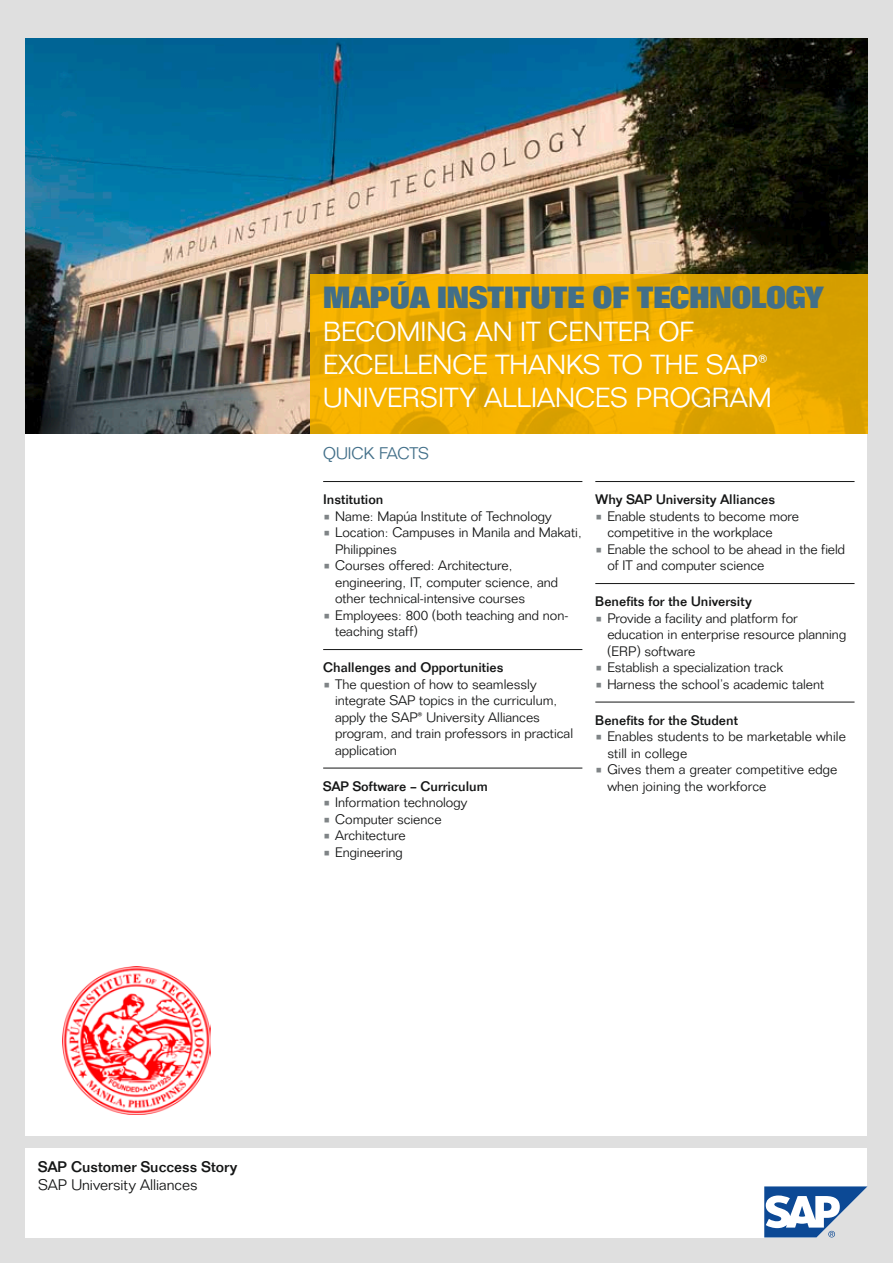
<style>
.page{position:relative;width:893px;height:1263px;background:#dfdfdf}
.page>*{position:absolute;margin:0;border:0;box-sizing:border-box;transform-origin:0 0}
.t1{font:30px "SAP Sans 2007 Extra Bold Cond";color:#426f89}
.t2{font:300 27px "SAP Sans 2007";color:#fff}
.t3{font:300 16.5px "SAP Sans 2007";color:#426f89}
.t4{font:500 15px "SAP Sans 2007";color:#151616}
.t5{font:300 15px "SAP Sans 2007";color:#151616}
.t6{font:300 13.5px/16.5px "SAP Sans 2007";color:#151616}
.t7{font:500 13.5px "SAP Sans 2007";color:#151616}
.s1{font-size:12.75px;color:#7f8486}
</style>
<div class="page">
<div style="left:26px;top:1148px;width:841px;height:89px;background:#fff"></div>
<img style="left:26px;top:38px;width:841px;height:396px">
<div style="left:26px;top:434px;width:841px;height:701px;background:#fff"></div>
<hr style="left:323px;top:481px;width:259px;height:1px;background:#151616">
<hr style="left:323px;top:649px;width:259px;height:1px;background:#151616">
<hr style="left:323px;top:768px;width:259px;height:1px;background:#151616">
<hr style="left:595px;top:481px;width:259px;height:1px;background:#151616">
<hr style="left:595px;top:583px;width:259px;height:1px;background:#151616">
<hr style="left:595px;top:702px;width:259px;height:1px;background:#151616">
<svg style="left:310px;top:274px;width:557px;height:160px;fill:#f1af00"></svg>
<svg style="left:764px;top:1186px;width:104px;height:52px"></svg>
<img style="left:63px;top:967px;width:147px;height:147px">
<h1 class="t1" style="left:323px;top:279px;width:502px">MAPÚA INSTITUTE OF TECHNOLOGY</h1>
<h2 class="t2" style="left:323px;top:316px;width:91px">Becoming</h2>
<h2 class="t2" style="left:475px;top:316px;width:111px">an IT Center</h2>
<h2 class="t2" style="left:658px;top:316px;width:37px">of</h2>
<h2 class="t2" style="left:323px;top:349px;width:48px">Excellence</h2>
<h2 class="t2" style="left:495px;top:349px;width:34px">Than</h2>
<h2 class="t2" style="left:566px;top:349px;width:101px">ks to the</h2>
<h2 class="t2" style="left:706px;top:349px;width:64px">SAP®</h2>
<h2 class="t2" style="left:323px;top:382px;width:79px">Universit</h2>
<h2 class="t2" style="left:459px;top:382px;width:59px">y Alliances</h2>
<h2 class="t2" style="left:635px;top:382px;width:76px">Program</h2>
<p class="t3" style="left:323px;top:444px;width:76px">Quick facts</p>
<p class="t7" style="left:323px;top:491px;width:62px">Institution</p>
<p class="t6" style="left:323px;top:508px;width:230px"><span class="s1">•</span> Name: Mapúa Institute of Technology</p>
<p class="t6" style="left:335px;top:524px;width:248px;text-indent:-12px"><span class="s1">•</span> Location: Campuses in Manila and Makati,<br>Philippines</p>
<p class="t6" style="left:335px;top:557px;width:224px;text-indent:-12px"><span class="s1">•</span> Courses offered: Architecture, engineering, IT, computer science, and other technical-intensive courses</p>
<p class="t6" style="left:335px;top:607px;width:235px;text-indent:-12px"><span class="s1">•</span> Employees: 800 (both teaching and non&shy;teaching staff)</p>
<p class="t7" style="left:323px;top:659px;width:182px">Challenges and Opportunities</p>
<p class="t6" style="left:335px;top:676px;width:239px;text-indent:-12px"><span class="s1">•</span> The question of how to seamlessly integrate SAP topics in the curriculum, apply the SAP® University Alliances program, and train professors in practical application</p>
<p class="t7" style="left:323px;top:778px;width:166px">SAP Software – Curriculum</p>
<p class="t6" style="left:323px;top:794px;width:146px"><span class="s1">•</span> Information technology</p>
<p class="t6" style="left:323px;top:811px;width:120px"><span class="s1">•</span> Computer science</p>
<p class="t6" style="left:323px;top:827px;width:84px"><span class="s1">•</span> Architecture</p>
<p class="t6" style="left:323px;top:844px;width:81px"><span class="s1">•</span> Engineering</p>
<p class="t7" style="left:595px;top:491px;width:181px">Why SAP University Alliances</p>
<p class="t6" style="left:607px;top:508px;width:193px;text-indent:-12px"><span class="s1">•</span> Enable students to become more competitive in the workplace</p>
<p class="t6" style="left:607px;top:541px;width:239px;text-indent:-12px"><span class="s1">•</span> Enable the school to be ahead in the field of IT and computer science</p>
<p class="t7" style="left:595px;top:593px;width:158px">Benefits for the University</p>
<p class="t6" style="left:607px;top:610px;width:240px;text-indent:-12px"><span class="s1">•</span> Provide a facility and platform for education in enterprise resource planning (ERP) software</p>
<p class="t6" style="left:595px;top:659px;width:189px"><span class="s1">•</span> Establish a specialization track</p>
<p class="t6" style="left:595px;top:676px;width:231px"><span class="s1">•</span> Harness the school’s academic talent</p>
<p class="t7" style="left:595px;top:712px;width:144px">Benefits for the Student</p>
<p class="t6" style="left:607px;top:728px;width:240px;text-indent:-12px"><span class="s1">•</span> Enables students to be marketable while still in college</p>
<p class="t6" style="left:607px;top:761px;width:232px;text-indent:-12px"><span class="s1">•</span> Gives them a greater competitive edge when joining the workforce</p>
<p class="t4" style="left:38px;top:1158px;width:201px">SAP Customer Success Story</p>
<p class="t5" style="left:38px;top:1176px;width:161px">SAP University Alliances</p>
</div>
